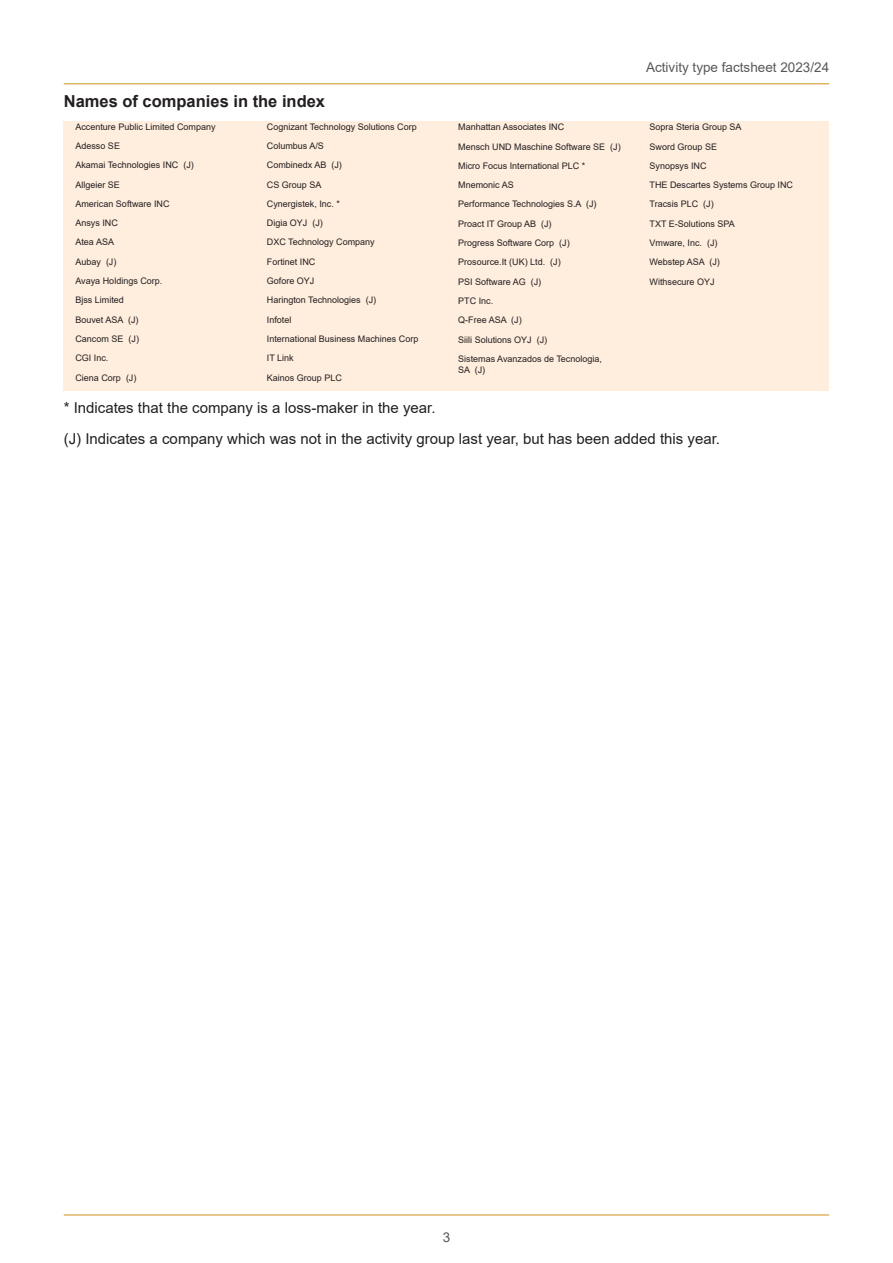
<style>
.page{position:relative;width:893px;height:1263px;background:#fff}
.page>*{position:absolute;margin:0;border:0;box-sizing:border-box;transform-origin:0 0}
.Heading_2{font:700 16.5px "Arial";color:#231f20}
.Body_text{font:15px "Arial";color:#231f20}
.t1{font:13.5px "Arial MT2";color:#57585a}
.t2{font:13.5px "Arial";color:#57585a}
.Table_body{font:9px/10.8px "Arial";color:#231f20}
.Table_body-2{font:9px "Arial MT2";color:#231f20}
</style>
<div class="page">
<hr style="left:64px;top:84px;width:765px;height:1px;background:#d09114">
<hr style="left:64px;top:1215px;width:765px;height:1px;background:#d09114">
<div style="left:64px;top:121px;width:765px;height:269px;background:#ffeddd"></div>
<p class="Heading_2" style="left:64px;top:90px;width:263px">Names of companies in the index</p>
<p class="Table_body" style="left:75px;top:121px;width:142px">Accenture Public Limited Company</p>
<p class="Table_body" style="left:75px;top:140px;width:46px">Adesso SE</p>
<p class="Table_body" style="left:75px;top:160px;width:120px">Akamai Technologies INC (J)</p>
<p class="Table_body" style="left:75px;top:179px;width:46px">Allgeier SE</p>
<p class="Table_body-2" style="left:75px;top:197px;width:96px">American Software INC</p>
<p class="Table_body-2" style="left:75px;top:217px;width:44px">Ansys INC</p>
<p class="Table_body-2" style="left:75px;top:236px;width:40px">Atea ASA</p>
<p class="Table_body" style="left:75px;top:256px;width:43px">Aubay (J)</p>
<p class="Table_body" style="left:75px;top:275px;width:88px">Avaya Holdings Corp.</p>
<p class="Table_body" style="left:75px;top:295px;width:50px">Bjss Limited</p>
<p class="Table_body" style="left:75px;top:314px;width:65px">Bouvet ASA (J)</p>
<p class="Table_body" style="left:75px;top:333px;width:65px">Cancom SE (J)</p>
<p class="Table_body" style="left:75px;top:353px;width:35px">CGI Inc.</p>
<p class="Table_body" style="left:75px;top:372px;width:63px">Ciena Corp (J)</p>
<p class="Table_body" style="left:267px;top:121px;width:151px">Cognizant Technology Solutions Corp</p>
<p class="Table_body" style="left:267px;top:140px;width:59px">Columbus A/S</p>
<p class="Table_body" style="left:267px;top:160px;width:77px">Combinedx AB (J)</p>
<p class="Table_body-2" style="left:267px;top:178px;width:56px">CS Group SA</p>
<p class="Table_body" style="left:267px;top:198px;width:75px">Cynergistek, Inc. *</p>
<p class="Table_body" style="left:267px;top:217px;width:58px">Digia OYJ (J)</p>
<p class="Table_body" style="left:267px;top:237px;width:109px">DXC Technology Company</p>
<p class="Table_body" style="left:267px;top:256px;width:50px">Fortinet INC</p>
<p class="Table_body" style="left:267px;top:275px;width:49px">Gofore OYJ</p>
<p class="Table_body" style="left:267px;top:295px;width:111px">Harington Technologies (J)</p>
<p class="Table_body" style="left:267px;top:314px;width:26px">Infotel</p>
<p class="Table_body" style="left:267px;top:333px;width:153px">International Business Machines Corp</p>
<p class="Table_body" style="left:267px;top:353px;width:28px">IT Link</p>
<p class="Table_body" style="left:267px;top:372px;width:77px">Kainos Group PLC</p>
<p class="Table_body" style="left:458px;top:122px;width:108px">Manhattan Associates INC</p>
<p class="Table_body" style="left:458px;top:141px;width:164px">Mensch UND Maschine Software SE (J)</p>
<p class="Table_body" style="left:458px;top:160px;width:129px">Micro Focus International PLC *</p>
<p class="Table_body" style="left:458px;top:180px;width:57px">Mnemonic AS</p>
<p class="Table_body" style="left:458px;top:199px;width:140px">Performance Technologies S.A (J)</p>
<p class="Table_body" style="left:458px;top:218px;width:95px">Proact IT Group AB (J)</p>
<p class="Table_body" style="left:458px;top:237px;width:113px">Progress Software Corp (J)</p>
<p class="Table_body" style="left:458px;top:257px;width:104px">Prosource.It (UK) Ltd. (J)</p>
<p class="Table_body" style="left:458px;top:276px;width:85px">PSI Software AG (J)</p>
<p class="Table_body" style="left:458px;top:295px;width:37px">PTC Inc.</p>
<p class="Table_body" style="left:458px;top:315px;width:65px">Q-Free ASA (J)</p>
<p class="Table_body" style="left:458px;top:334px;width:91px">Siili Solutions OYJ (J)</p>
<p class="Table_body" style="left:458px;top:353px;width:145px">Sistemas Avanzados de Tecnologia,<br>SA (J)</p>
<h3 class="t1" style="left:646px;top:58px;width:185px">Activity type factsheet 2023/24</h3>
<p class="Table_body-2" style="left:649px;top:121px;width:94px">Sopra Steria Group SA</p>
<p class="Table_body" style="left:649px;top:141px;width:69px">Sword Group SE</p>
<p class="Table_body-2" style="left:649px;top:159px;width:59px">Synopsys INC</p>
<p class="Table_body" style="left:649px;top:180px;width:145px">THE Descartes Systems Group INC</p>
<p class="Table_body" style="left:649px;top:199px;width:66px">Tracsis PLC (J)</p>
<p class="Table_body" style="left:649px;top:218px;width:87px">TXT E-Solutions SPA</p>
<p class="Table_body" style="left:649px;top:237px;width:70px">Vmware, Inc. (J)</p>
<p class="Table_body" style="left:649px;top:257px;width:72px">Webstep ASA (J)</p>
<p class="Table_body" style="left:649px;top:276px;width:67px">Withsecure OYJ</p>
<p class="Body_text" style="left:64px;top:398px;width:373px">* Indicates that the company is a loss-maker in the year.</p>
<p class="Body_text" style="left:64px;top:429px;width:658px">(J) Indicates a company which was not in the activity group last year, but has been added this year.</p>
<h3 class="t2" style="left:443px;top:1228px;width:9px">3</h3>
</div>
